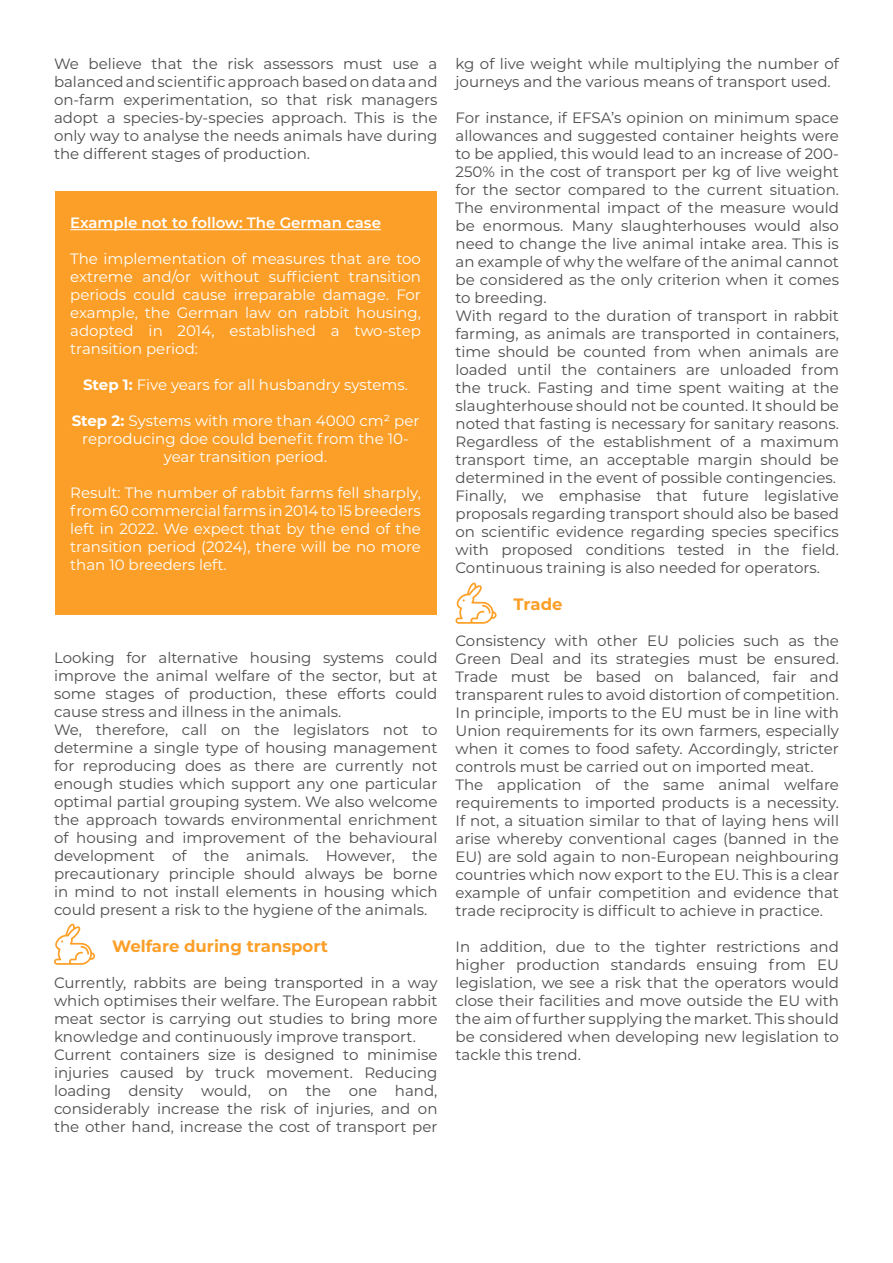
<style>
.page{position:relative;width:893px;height:1263px;background:#fff}
.page>*{position:absolute;margin:0;border:0;box-sizing:border-box;transform-origin:0 0}
.t1{font:700 16.5px "Montserrat";color:#fc9f28}
.t2{font:15px/18px "Montserrat";color:#4e4b4c}
.t3{font:15px/18px "Montserrat";color:#fff;text-align:justify}
.t4{font:600 15px "Montserrat";color:#fff}
.s1{font-weight:700}
</style>
<div class="page">
<div style="left:55px;top:191px;width:382px;height:423px;background:#fc9f28"></div>
<hr style="left:70px;top:229px;width:311px;height:1px;background:#fff">
<svg style="left:54px;top:923px;width:42px;height:42px"></svg>
<svg style="left:455px;top:582px;width:42px;height:42px"></svg>
<hr style="left:892px;top:1px;width:1px;height:1262px;background:#fda029">
<p class="t2" style="left:54px;top:54px;width:385px;text-align:justify">We believe that the risk assessors must use a balanced and scientific approach based on data and on-farm experimentation, so that risk managers adopt a species-by-species approach. This is the only way to analyse the needs animals have during the different stages of production.</p>
<p class="t4" style="left:70px;top:212px;width:312px">Example not to follow: The German case</p>
<p class="t3" style="left:70px;top:249px;width:352px">The implementation of measures that are too extreme and/or without sufficient transition periods could cause irreparable damage. For example, the German law on rabbit housing, adopted in 2014, established a two-step transition period:</p>
<p class="t3" style="left:83px;top:375px;width:326px"><span class="s1">Step 1:</span> Five years for all husbandry systems.</p>
<p class="t3" style="left:72px;top:411px;width:349px;text-align:center"><span class="s1">Step 2:</span> Systems with more than 4000 cm² per reproducing doe could benefit from the 10- year transition period.</p>
<p class="t3" style="left:70px;top:483px;width:352px">Result: The number of rabbit farms fell sharply, from 60 commercial farms in 2014 to 15 breeders left in 2022. We expect that by the end of the transition period (2024), there will be no more than 10 breeders left.</p>
<p class="t2" style="left:54px;top:648px;width:385px">Looking for alternative housing systems could improve the animal welfare of the sector, but at some stages of production, these efforts could cause stress and illness in the animals.<br>We, therefore, call on the legislators not to determine a single type of housing management for reproducing does as there are currently not enough studies which support any one particular optimal partial grouping system. We also welcome the approach towards environmental enrichment of housing and improvement of the behavioural development of the animals. However, the precautionary principle should always be borne in mind to not install elements in housing which could present a risk to the hygiene of the animals.</p>
<p class="t1" style="left:112px;top:935px;width:217px">Welfare during transport</p>
<p class="t2" style="left:54px;top:973px;width:385px">Currently, rabbits are being transported in a way which optimises their welfare. The European rabbit meat sector is carrying out studies to bring more knowledge and continuously improve transport.<br>Current containers size is designed to minimise injuries caused by truck movement. Reducing loading density would, on the one hand, considerably increase the risk of injuries, and on the other hand, increase the cost of transport per</p>
<p class="t2" style="left:455px;top:54px;width:385px">kg of live weight while multiplying the number of journeys and the various means of transport used.</p>
<p class="t2" style="left:455px;top:108px;width:385px">For instance, if EFSA’s opinion on minimum space allowances and suggested container heights were to be applied, this would lead to an increase of 200- 250% in the cost of transport per kg of live weight for the sector compared to the current situation.<br>The environmental impact of the measure would be enormous. Many slaughterhouses would also need to change the live animal intake area. This is an example of why the welfare of the animal cannot be considered as the only criterion when it comes to breeding.<br>With regard to the duration of transport in rabbit farming, as animals are transported in containers, time should be counted from when animals are loaded until the containers are unloaded from the truck. Fasting and time spent waiting at the slaughterhouse should not be counted. It should be noted that fasting is necessary for sanitary reasons.<br>Regardless of the establishment of a maximum transport time, an acceptable margin should be determined in the event of possible contingencies.<br>Finally, we emphasise that future legislative proposals regarding transport should also be based on scientific evidence regarding species specifics with proposed conditions tested in the field.<br>Continuous training is also needed for operators.</p>
<p class="t1" style="left:514px;top:593px;width:51px">Trade</p>
<p class="t2" style="left:455px;top:631px;width:385px">Consistency with other EU policies such as the Green Deal and its strategies must be ensured.<br>Trade must be based on balanced, fair and transparent rules to avoid distortion of competition.<br>In principle, imports to the EU must be in line with Union requirements for its own farmers, especially when it comes to food safety. Accordingly, stricter controls must be carried out on imported meat.<br>The application of the same animal welfare requirements to imported products is a necessity.<br>If not, a situation similar to that of laying hens will arise whereby conventional cages (banned in the EU) are sold again to non-European neighbouring countries which now export to the EU. This is a clear example of unfair competition and evidence that trade reciprocity is difficult to achieve in practice.</p>
<p class="t2" style="left:455px;top:937px;width:385px;text-align:justify">In addition, due to the tighter restrictions and higher production standards ensuing from EU legislation, we see a risk that the operators would close their facilities and move outside the EU with the aim of further supplying the market. This should be considered when developing new legislation to tackle this trend.</p>
</div>
